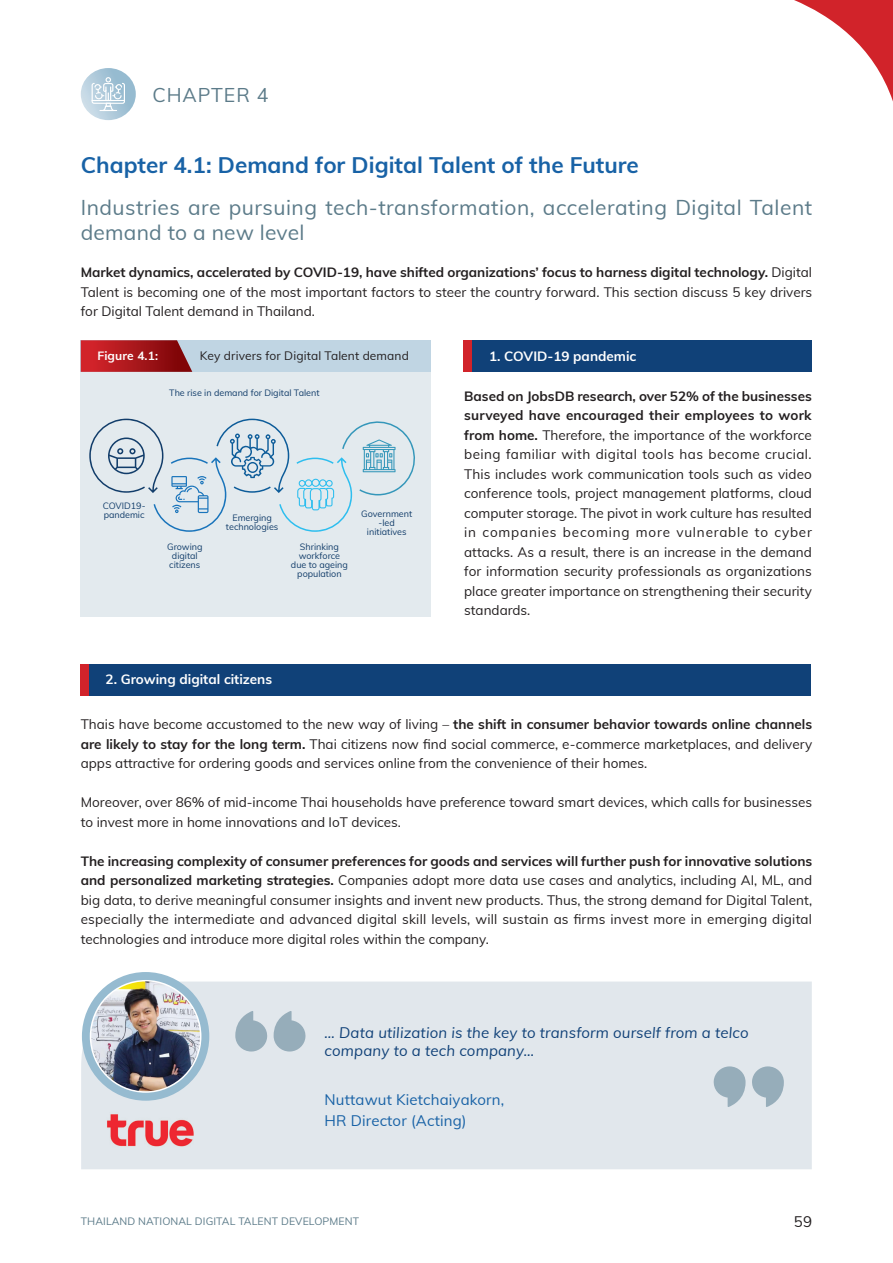
<style>
.page{position:relative;width:893px;height:1263px;background:#fff}
.page>*{position:absolute;margin:0;border:0;box-sizing:border-box;transform-origin:0 0}
.t1{font:700 22.5px "Muli";color:#1862a6}
.t2{font:21px/25.5px "Muli";letter-spacing:.025em;color:#5c7b89}
.t3{font:19.5px "Muli";letter-spacing:.05em;color:#5c7b89}
.t4{font:italic 15px/18px "Muli";letter-spacing:.01em;color:#104178}
.t5{font:15px/21px "Muli";letter-spacing:.01em;color:#1862a6}
.t6{font:15px "Muli";color:#231f20}
.t7{font:13.5px/19.5px "Muli";color:#231f20;text-align:justify}
.t8{font:700 13.5px "Muli";color:#fff}
.t9{font:12px "Muli";letter-spacing:.01em;color:#231f20}
.t10{font:700 12px "Muli";letter-spacing:.01em;color:#fff}
.t11{font:10.5px "Muli";letter-spacing:.01em;color:#5c7b89}
.t12{font:9px/9px "Muli";color:#123d6a;text-align:center}
.s1{font-weight:700}
</style>
<div class="page">
<svg style="left:794px;top:0;width:99px;height:102px"></svg>
<div style="left:81px;top:370px;width:350px;height:247px;background:#e3eaee"></div>
<div style="left:81px;top:340px;width:350px;height:32px;background:#c0d5e3"></div>
<svg style="left:81px;top:340px;width:111px;height:32px"></svg>
<div style="left:463px;top:340px;width:349px;height:32px;background:#104178"></div>
<div style="left:80px;top:664px;width:731px;height:31px;background:#104178"></div>
<div style="left:463px;top:340px;width:9px;height:32px;background:#d1232a"></div>
<div style="left:80px;top:664px;width:9px;height:31px;background:#d1232a"></div>
<div style="left:81px;top:981px;width:731px;height:188px;background:#e1e7ec"></div>
<div style="left:82px;top:972px;width:127px;height:129px;background:#96bbd0;border-radius:50%"></div>
<img style="left:91px;top:981px;width:110px;height:111px">
<div style="left:90px;top:980px;width:111px;height:113px;border:2px solid #fff;border-radius:50%"></div>
<svg style="left:274px;top:1011px;width:32px;height:40px"></svg>
<svg style="left:235px;top:1011px;width:33px;height:40px"></svg>
<svg style="left:713px;top:1066px;width:32px;height:41px"></svg>
<svg style="left:751px;top:1066px;width:33px;height:41px"></svg>
<img style="left:98px;top:1107px;width:102px;height:46px">
<svg style="left:81px;top:68px;width:55px;height:52px"></svg>
<svg style="left:89px;top:418px;width:326px;height:114px"></svg>
<h3 class="t3" style="left:152px;top:81px;width:118px">CHAPTER 4</h3>
<h1 class="t1" style="left:81px;top:149px;width:559px">Chapter 4.1: Demand for Digital Talent of the Future</h1>
<h2 class="t2" style="left:81px;top:194px;width:733px">Industries are pursuing tech-transformation, accelerating Digital Talent demand to a new level</h2>
<p class="t7" style="left:81px;top:262px;width:733px"><span class="s1">Market dynamics, accelerated by COVID-19, have shifted organizations’ focus to harness digital technology.</span> Digital Talent is becoming one of the most important factors to steer the country forward. This section discuss 5 key drivers for Digital Talent demand in Thailand.</p>
<p class="t10" style="left:97px;top:347px;width:62px">Figure 4.1:</p>
<p class="t8" style="left:489px;top:346px;width:149px">1. COVID-19 pandemic</p>
<p class="t9" style="left:200px;top:347px;width:210px">Key drivers for Digital Talent demand</p>
<p class="t12" style="left:169px;top:388px;width:152px">The rise in demand for Digital Talent</p>
<p class="t12" style="left:103px;top:501px;width:44px;text-align:left">COVID19- pandemic</p>
<p class="t12" style="left:167px;top:542px;width:37px;text-align:left">Growing digital citizens</p>
<p class="t12" style="left:226px;top:512px;width:54px">Emerging technologies</p>
<p class="t12" style="left:291px;top:542px;width:59px">Shrinking workforce due to ageing population</p>
<p class="t12" style="left:361px;top:509px;width:53px">Government -led initiatives</p>
<p class="t8" style="left:106px;top:669px;width:168px">2. Growing digital citizens</p>
<p class="t7" style="left:464px;top:386px;width:349px"><span class="s1">Based on JobsDB research, over 52% of the businesses surveyed have encouraged their employees to work from home.</span> Therefore, the importance of the workforce being familiar with digital tools has become crucial.<br>This includes work communication tools such as video conference tools, project management platforms, cloud computer storage. The pivot in work culture has resulted in companies becoming more vulnerable to cyber attacks. As a result, there is an increase in the demand for information security professionals as organizations place greater importance on strengthening their security standards.</p>
<p class="t7" style="left:81px;top:714px;width:733px">Thais have become accustomed to the new way of living – <span class="s1">the shift in consumer behavior towards online channels are likely to stay for the long term.</span> Thai citizens now find social commerce, e-commerce marketplaces, and delivery apps attractive for ordering goods and services online from the convenience of their homes.</p>
<p class="t7" style="left:81px;top:792px;width:733px">Moreover, over 86% of mid-income Thai households have preference toward smart devices, which calls for businesses to invest more in home innovations and IoT devices.</p>
<p class="t7" style="left:81px;top:850px;width:733px"><span class="s1">The increasing complexity of consumer preferences for goods and services will further push for innovative solutions and personalized marketing strategies.</span> Companies adopt more data use cases and analytics, including AI, ML, and big data, to derive meaningful consumer insights and invent new products. Thus, the strong demand for Digital Talent, especially the intermediate and advanced digital skill levels, will sustain as firms invest more in emerging digital technologies and introduce more digital roles within the company.</p>
<p class="t4" style="left:325px;top:1023px;width:426px">… Data utilization is the key to transform ourself from a telco company to a tech company…</p>
<p class="t5" style="left:325px;top:1088px;width:181px">Nuttawut Kietchaiyakorn,<br>HR Director (Acting)</p>
<p class="t11" style="left:81px;top:1214px;width:280px">THAILAND NATIONAL DIGITAL TALENT DEVELOPMENT</p>
<p class="t6" style="left:794px;top:1210px;width:20px">59</p>
</div>
